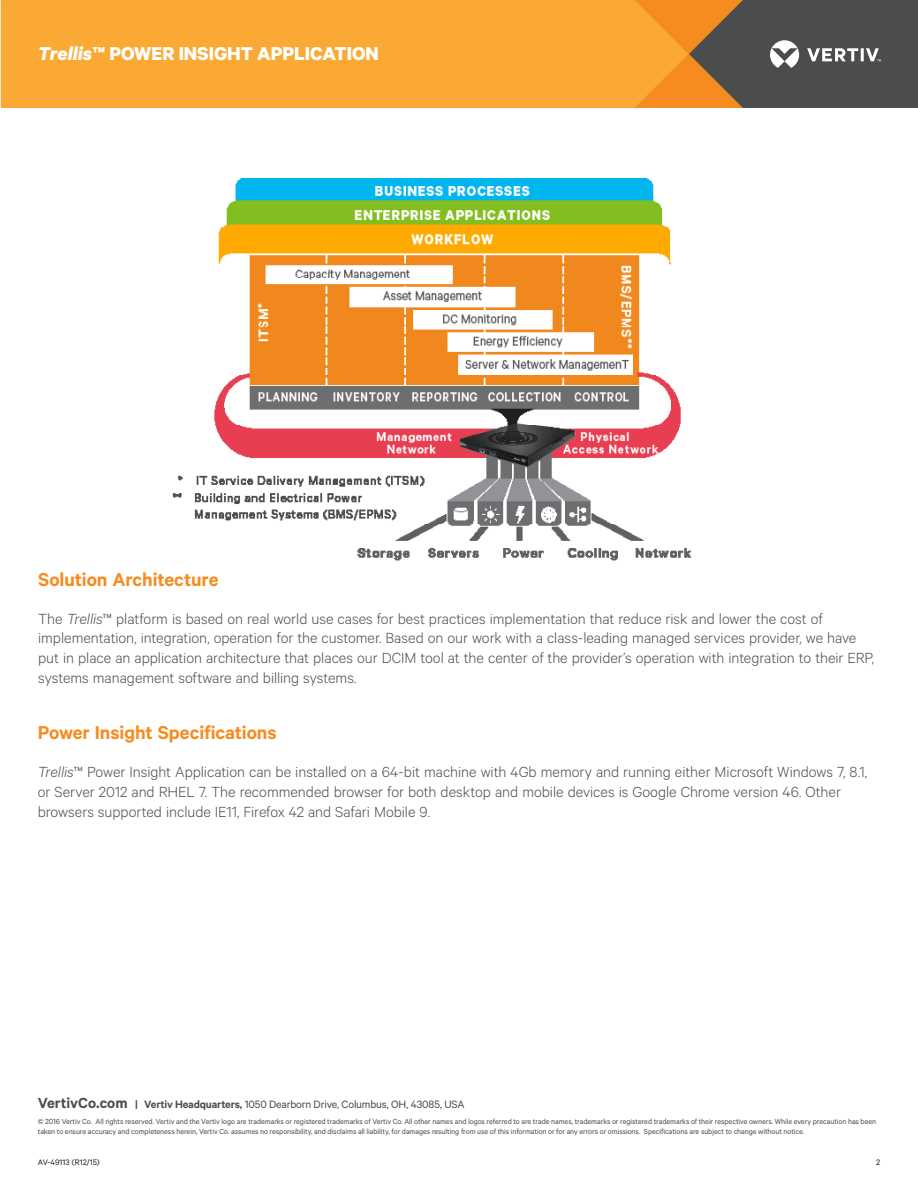
<style>
.page{position:relative;width:918px;height:1188px;background:#fff}
.page>*{position:absolute;margin:0;border:0;box-sizing:border-box;transform-origin:0 0}
.Vertiv_Orange_Main_H{font:600 21px "Calibre";letter-spacing:-.005em;color:#f68b1f}
.t1{font:700 21px "Calibre";color:#fff}
.Vertiv_Body_Text{font:300 16.5px/19.8px "Calibre";color:#4b4c4d}
.Footer_Address{font:12px "Calibre";letter-spacing:-.015em;color:#4b4c4d}
.Document_ID{font:9px "Calibre";color:#231f20}
.Page_Number_Right{font:9px "Calibre";color:#231f20}
.Footer_Disclaimer{font:8.25px/9.8px "Calibre";letter-spacing:-.01em;color:#4b4c4d}
.s1{font-style:italic}
.s2{font-weight:600;font-size:16.5px}
.s3{font-weight:600}
</style>
<div class="page">
<div style="left:1px;top:0;width:634px;height:108px;background:#faaa34"></div>
<svg style="left:635px;top:0;width:283px;height:108px"></svg>
<img style="left:172px;top:178px;width:520px;height:383px">
<p class="t1" style="left:38px;top:41px;width:342px"><span class="s1">Trellis</span>™ POWER INSIGHT APPLICATION</p>
<p class="Vertiv_Orange_Main_H" style="left:38px;top:567px;width:182px">Solution Architecture</p>
<p class="Vertiv_Body_Text" style="left:38px;top:608px;width:837px">The <span class="s1">Trellis</span>™ platform is based on real world use cases for best practices implementation that reduce risk and lower the cost of implementation, integration, operation for the customer. Based on our work with a class-leading managed services provider, we have put in place an application architecture that places our DCIM tool at the center of the provider’s operation with integration to their ERP, systems management software and billing systems.</p>
<p class="Vertiv_Orange_Main_H" style="left:38px;top:720px;width:240px">Power Insight Specifications</p>
<p class="Vertiv_Body_Text" style="left:38px;top:762px;width:831px"><span class="s1">Trellis</span>™ Power Insight Application can be installed on a 64-bit machine with 4Gb memory and running either Microsoft Windows 7, 8.1, or Server 2012 and RHEL 7. The recommended browser for both desktop and mobile devices is Google Chrome version 46. Other browsers supported include IE11, Firefox 42 and Safari Mobile 9.</p>
<p class="Footer_Address" style="left:38px;top:1097px;width:428px"><span class="s2">VertivCo.com</span> <span class="s3">| Vertiv Headquarters,</span> 1050 Dearborn Drive, Columbus, OH, 43085, USA</p>
<p class="Footer_Disclaimer" style="left:38px;top:1117px;width:840px">© 2016 Vertiv Co. All rights reserved. Vertiv and the Vertiv logo are trademarks or registered trademarks of Vertiv Co. All other names and logos referred to are trade names, trademarks or registered trademarks of their respective owners. While every precaution has been taken to ensure accuracy and completeness herein, Vertiv Co. assumes no responsibility, and disclaims all liability, for damages resulting from use of this information or for any errors or omissions. Specifications are subject to change without notice.</p>
<p class="Document_ID" style="left:38px;top:1157px;width:64px">AV-49113 (R12/15)</p>
<p class="Page_Number_Right" style="left:876px;top:1157px;width:6px">2</p>
</div>
